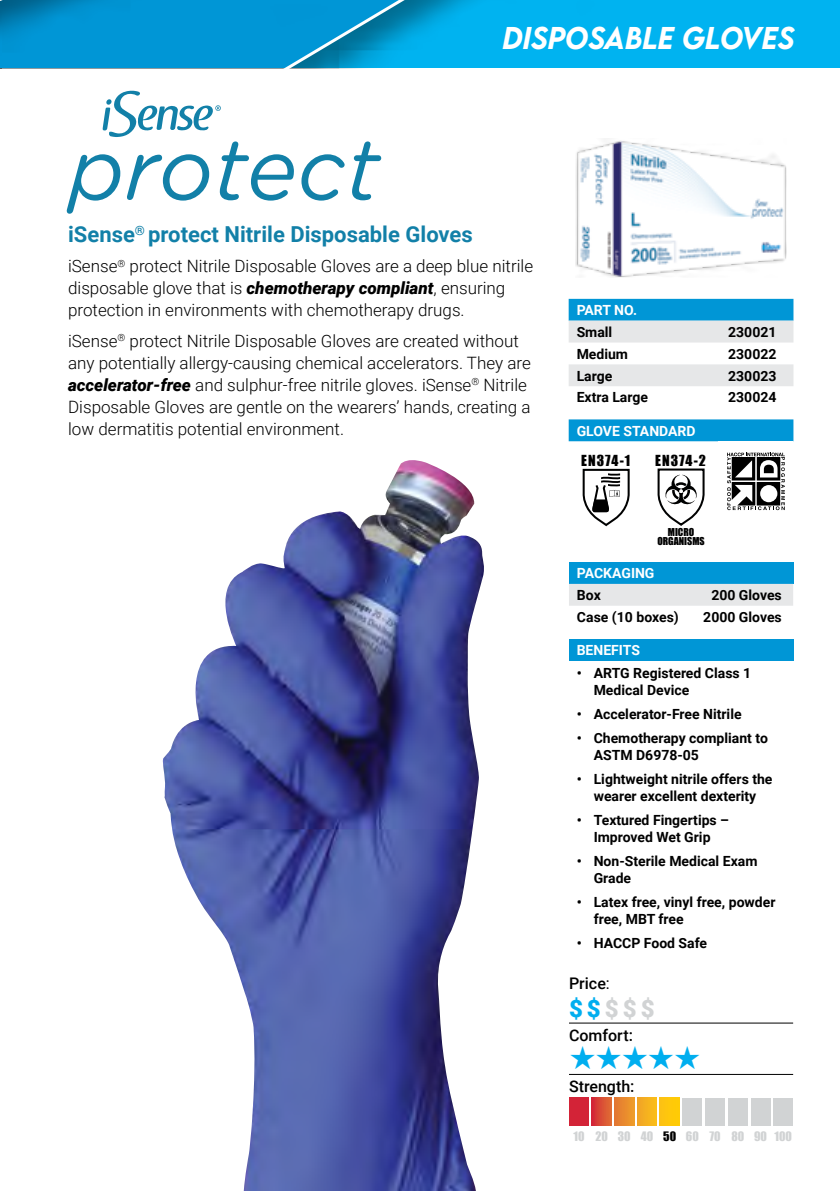
<style>
.page{position:relative;width:840px;height:1191px;background:#fff}
.page>*{position:absolute;margin:0;border:0;box-sizing:border-box;transform-origin:0 0}
.t1{font:italic 85.6px "Gotham Rounded";color:#1280a8}
.t2{font:32px "Starz 2";color:#00aeef}
.t3{font:italic 500 28px "LEMONMILK";color:#fff}
.t4{font:900 24px "Roboto";color:#d1d3d4}
.t5{font:700 22px "Roboto";color:#1280a8}
.t6{font:300 17px/22px "Roboto";color:#000}
.t7{font:500 16px "Roboto";color:#000}
.t8{font:700 14px/16.8px "Roboto";color:#000}
.t9{font:700 14px "Roboto";color:#fff}
.t10{font:14px "Impact";letter-spacing:.075em;color:#000}
.t11{font:12px "Impact";color:#d1d3d4}
.t12{font:10px/8.8px "Impact";color:#000;text-align:center}
.s1{font-weight:900;font-style:italic}
.s2{font-weight:400}
.s3{color:#00aeef}
.s4{color:#000}
</style>
<div class="page">
<div style="left:449px;top:0;width:390px;height:68px;background:#00b3f0"></div>
<svg style="left:0;top:0;width:449px;height:68px"></svg>
<img style="left:575px;top:140px;width:211px;height:137px">
<svg style="left:568px;top:299px;width:225px;height:87px"></svg>
<div style="left:568px;top:419px;width:225px;height:22px;background:#0096d6"></div>
<svg style="left:582px;top:468px;width:48px;height:59px"></svg>
<svg style="left:657px;top:468px;width:48px;height:58px"></svg>
<svg style="left:727px;top:452px;width:57px;height:58px"></svg>
<div style="left:568px;top:562px;width:224px;height:22px;background:#0096d6"></div>
<div style="left:569px;top:584px;width:223px;height:22px;background:#e6e7e8"></div>
<div style="left:568px;top:639px;width:225px;height:22px;background:#0096d6"></div>
<hr style="left:568px;top:1022px;width:224px;height:1px;background:#000">
<hr style="left:568px;top:1074px;width:224px;height:1px;background:#000">
<div style="left:568px;top:1097px;width:20px;height:28px;background:#d32337"></div>
<div style="left:659px;top:1097px;width:20px;height:28px;background:#ffc70b"></div>
<div style="left:614px;top:1097px;width:20px;height:28px;background:linear-gradient(to right,#e27633,#ee9a2a)"></div>
<div style="left:704px;top:1097px;width:20px;height:28px;background:#d1d3d4"></div>
<div style="left:750px;top:1097px;width:20px;height:28px;background:#d1d3d4"></div>
<div style="left:591px;top:1097px;width:20px;height:28px;background:linear-gradient(to right,#d22538,#df6934)"></div>
<div style="left:682px;top:1097px;width:20px;height:28px;background:#d1d3d4"></div>
<div style="left:636px;top:1097px;width:20px;height:28px;background:#f5b020"></div>
<div style="left:727px;top:1097px;width:20px;height:28px;background:#d1d3d4"></div>
<div style="left:772px;top:1097px;width:20px;height:28px;background:#d1d3d4"></div>
<svg style="left:103px;top:91px;width:118px;height:46px"></svg>
<img style="left:162px;top:460px;width:322px;height:731px">
<h1 class="t1" style="left:68px;top:111px;width:313px">protect</h1>
<h3 class="t3" style="left:502px;top:20px;width:293px">DISPOSABLE GLOVES</h3>
<p class="t5" style="left:68px;top:219px;width:406px">iSense<sup>®</sup> protect Nitrile Disposable Gloves</p>
<p class="t6" style="left:68px;top:255px;width:466px">iSense<sup>®</sup> protect Nitrile Disposable Gloves are a deep blue nitrile disposable glove that is <span class="s1">chemotherapy compliant</span>, ensuring protection in environments with chemotherapy drugs.</p>
<p class="t6" style="left:68px;top:329px;width:464px">iSense<sup>®</sup> protect Nitrile Disposable Gloves are created without any potentially allergy-causing chemical accelerators. They are <span class="s1">accelerator-free</span> and sulphur-free nitrile gloves. iSense<sup>®</sup> Nitrile Disposable Gloves are gentle on the wearers’ hands, creating a low dermatitis potential environment.</p>
<p class="t9" style="left:576px;top:300px;width:62px">PART NO.</p>
<p class="t8" style="left:576px;top:323px;width:37px">Small</p>
<p class="t8" style="left:727px;top:323px;width:50px">230021</p>
<p class="t8" style="left:576px;top:345px;width:53px">Medium</p>
<p class="t8" style="left:727px;top:345px;width:50px">230022</p>
<p class="t8" style="left:576px;top:367px;width:37px">Large</p>
<p class="t8" style="left:727px;top:367px;width:50px">230023</p>
<p class="t8" style="left:576px;top:388px;width:73px">Extra Large</p>
<p class="t8" style="left:727px;top:388px;width:50px">230024</p>
<p class="t9" style="left:576px;top:421px;width:120px">GLOVE STANDARD</p>
<p class="t10" style="left:581px;top:449px;width:51px">EN374-1</p>
<p class="t10" style="left:654px;top:449px;width:52px">EN374-2</p>
<p class="t12" style="left:657px;top:527px;width:49px">MICRO<br>ORGANISMS</p>
<p class="t9" style="left:576px;top:563px;width:79px">PACKAGING</p>
<p class="t8" style="left:576px;top:586px;width:25px">Box</p>
<p class="t8" style="left:711px;top:586px;width:72px">200 Gloves</p>
<p class="t8" style="left:576px;top:608px;width:103px">Case (10 boxes)</p>
<p class="t8" style="left:703px;top:608px;width:80px">2000 Gloves</p>
<p class="t9" style="left:576px;top:640px;width:65px">BENEFITS</p>
<p class="t8" style="left:593px;top:664px;width:159px;text-indent:-17px">• ARTG Registered Class 1<br>Medical Device</p>
<p class="t8" style="left:576px;top:705px;width:166px">• Accelerator-Free Nitrile</p>
<p class="t8" style="left:593px;top:729px;width:176px;text-indent:-17px">• Chemotherapy compliant to<br>ASTM D6978-05</p>
<p class="t8" style="left:576px;top:770px;width:197px;text-align:center">• Lightweight nitrile offers the wearer excellent dexterity</p>
<p class="t8" style="left:576px;top:811px;width:154px;text-align:center">• Textured Fingertips –<br>Improved Wet Grip</p>
<p class="t8" style="left:593px;top:852px;width:165px;text-indent:-17px">• Non-Sterile Medical Exam<br>Grade</p>
<p class="t8" style="left:593px;top:893px;width:183px;text-indent:-17px">• Latex free, vinyl free, powder free, MBT free</p>
<p class="t8" style="left:576px;top:933px;width:132px">• HACCP Food Safe</p>
<p class="t7" style="left:568px;top:971px;width:42px">Price<span class="s2">:</span></p>
<h3 class="t4" style="left:568px;top:992px;width:87px"><span class="s3">$$</span>$$$</h3>
<p class="t7" style="left:568px;top:1023px;width:65px">Comfort:</p>
<h2 class="t2" style="left:568px;top:1039px;width:132px">AAAAA</h2>
<p class="t7" style="left:568px;top:1075px;width:67px">Strength:</p>
<p class="t11" style="left:573px;top:1127px;width:220px">10 20 30 40 <span class="s4">50</span> 60 70 80 90 100</p>
</div>
